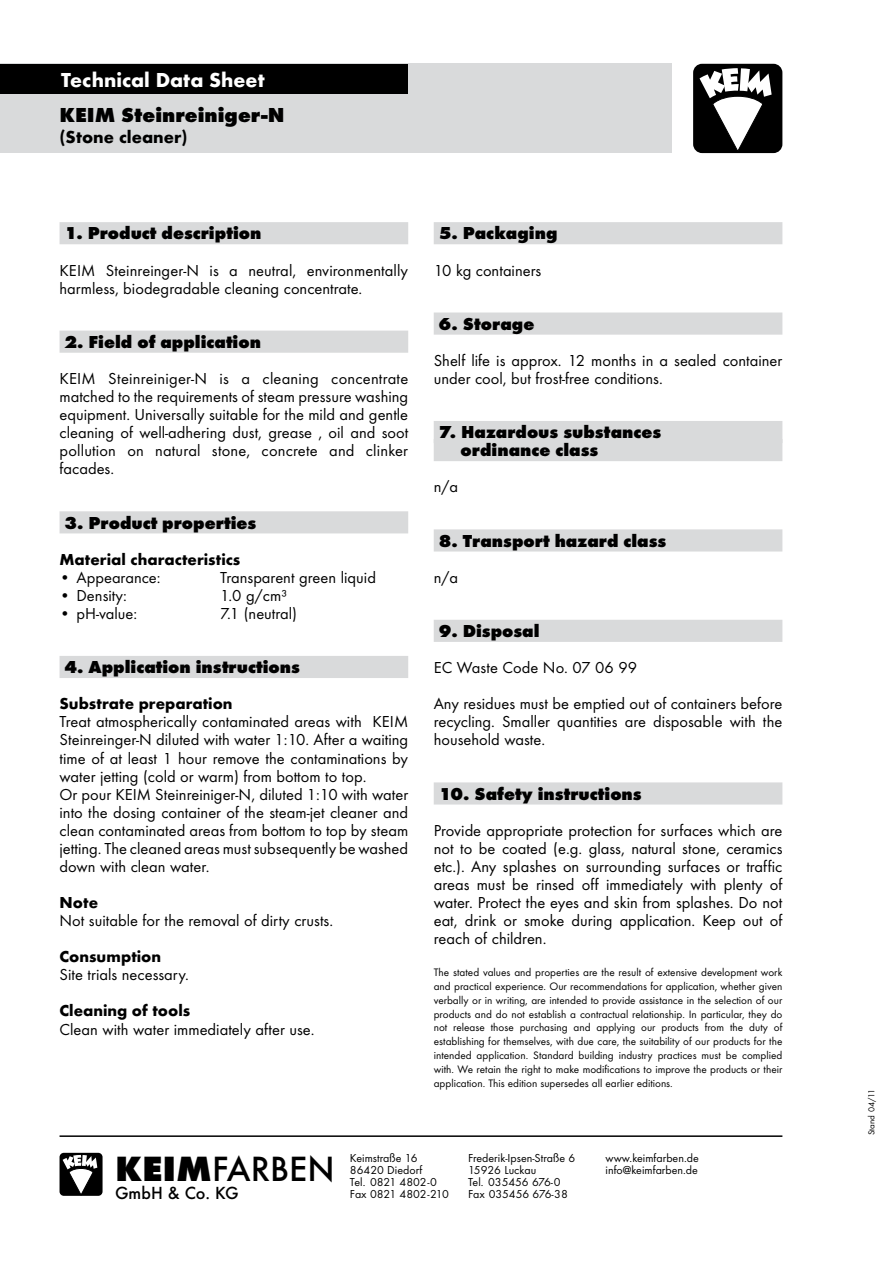
<style>
.page{position:relative;width:893px;height:1263px;background:#fff}
.page>*{position:absolute;margin:0;border:0;box-sizing:border-box;transform-origin:0 0}
.t1{font:500 36.45px "Futura T";color:#000}
.t2{font:800 21px "Futura T";color:#000}
.t3{font:700 21px "Futura T";color:#fff}
.t4{font:500 18.15px "Futura T";color:#000}
.t5{font:800 18px/18px "Futura T";color:#000}
.t6{font:700 18px "Futura T";color:#000}
.t7{font:16.5px/18px "Futura T";color:#000}
.t8{font:700 16.5px "Futura T";color:#000}
.t9{font:12px/12px "Futura T";color:#000}
.t10{font:11.25px/13.8px "Futura T";color:#000;text-align:justify}
.t11{font:9px "Futura T";color:#000}
.s1{font-weight:800}
</style>
<div class="page">
<div style="left:0;top:64px;width:64px;height:89px;background:#d9dadb"></div>
<div style="left:0;top:64px;width:64px;height:30px;background:#000"></div>
<div style="left:60px;top:64px;width:612px;height:89px;background:#d9dadb"></div>
<div style="left:60px;top:64px;width:348px;height:30px;background:#000"></div>
<div style="left:693px;top:64px;width:89px;height:89px;background:#000;border-radius:9px"></div>
<svg style="left:699px;top:68px;width:73px;height:82px"></svg>
<div style="left:434px;top:222px;width:348px;height:22px;background:#d9dadb"></div>
<div style="left:434px;top:312px;width:348px;height:23px;background:#d9dadb"></div>
<div style="left:434px;top:421px;width:348px;height:22px;background:#d9dadb"></div>
<div style="left:434px;top:439px;width:348px;height:22px;background:#d9dadb"></div>
<div style="left:434px;top:529px;width:348px;height:22px;background:#d9dadb"></div>
<div style="left:434px;top:620px;width:348px;height:22px;background:#d9dadb"></div>
<div style="left:434px;top:782px;width:348px;height:22px;background:#d9dadb"></div>
<div style="left:60px;top:222px;width:348px;height:22px;background:#d9dadb"></div>
<div style="left:60px;top:331px;width:348px;height:22px;background:#d9dadb"></div>
<div style="left:60px;top:511px;width:348px;height:22px;background:#d9dadb"></div>
<div style="left:60px;top:656px;width:348px;height:22px;background:#d9dadb"></div>
<div style="left:60px;top:1153px;width:43px;height:43px;background:#000;border-radius:4px"></div>
<svg style="left:63px;top:1155px;width:34px;height:39px"></svg>
<hr style="left:60px;top:1135px;width:722px;height:2px;background:#000">
<p class="t3" style="left:61px;top:67px;width:205px">Technical Data Sheet</p>
<p class="t2" style="left:60px;top:102px;width:227px">KEIM Steinreiniger-N</p>
<p class="t6" style="left:60px;top:126px;width:129px">(Stone cleaner)</p>
<p class="t5" style="left:64px;top:224px;width:198px">1. Product description</p>
<p class="t7" style="left:60px;top:261px;width:350px">KEIM Steinreinger-N is a neutral, environmentally harmless, biodegradable cleaning concentrate.</p>
<p class="t5" style="left:64px;top:333px;width:198px">2. Field of application</p>
<p class="t7" style="left:60px;top:369px;width:350px;text-align:justify">KEIM Steinreiniger-N is a cleaning concentrate matched to the requirements of steam pressure washing equipment. Universally suitable for the mild and gentle cleaning of well-adhering dust, grease , oil and soot pollution on natural stone, concrete and clinker facades.</p>
<p class="t5" style="left:64px;top:513px;width:193px">3. Product properties</p>
<p class="t8" style="left:60px;top:549px;width:182px">Material characteristics</p>
<p class="t7" style="left:60px;top:568px;width:103px">• Appearance:</p>
<p class="t7" style="left:220px;top:568px;width:157px">Transparent green liquid</p>
<p class="t7" style="left:60px;top:586px;width:69px">• Density:</p>
<p class="t7" style="left:220px;top:586px;width:69px">1.0 g/cm³</p>
<p class="t7" style="left:60px;top:604px;width:79px">• pH-value:</p>
<p class="t7" style="left:220px;top:604px;width:79px">7.1 (neutral)</p>
<p class="t5" style="left:64px;top:658px;width:237px">4. Application instructions</p>
<p class="t8" style="left:60px;top:694px;width:175px">Substrate preparation</p>
<p class="t7" style="left:60px;top:713px;width:350px">Treat atmospherically contaminated areas with KEIM Steinreinger-N diluted with water 1:10. After a waiting time of at least 1 hour remove the contaminations by water jetting (cold or warm) from bottom to top.<br>Or pour KEIM Steinreiniger-N, diluted 1:10 with water into the dosing container of the steam-jet cleaner and clean contaminated areas from bottom to top by steam jetting. The cleaned areas must subsequently be washed down with clean water.</p>
<p class="t8" style="left:60px;top:893px;width:40px">Note</p>
<p class="t7" style="left:60px;top:911px;width:275px">Not suitable for the removal of dirty crusts.</p>
<p class="t8" style="left:60px;top:947px;width:103px">Consumption</p>
<p class="t7" style="left:60px;top:966px;width:131px">Site trials necessary.</p>
<p class="t8" style="left:60px;top:1001px;width:132px">Cleaning of tools</p>
<p class="t7" style="left:60px;top:1020px;width:257px">Clean with water immediately after use.</p>
<p class="t5" style="left:439px;top:224px;width:120px">5. Packaging</p>
<p class="t7" style="left:434px;top:261px;width:109px">10 kg containers</p>
<p class="t5" style="left:439px;top:315px;width:97px">6. Storage</p>
<p class="t7" style="left:434px;top:351px;width:350px">Shelf life is approx. 12 months in a sealed container under cool, but frost-free conditions.</p>
<p class="t5" style="left:461px;top:423px;width:202px;text-indent:-22px">7. Hazardous substances ordinance class</p>
<p class="t7" style="left:434px;top:478px;width:26px">n/a</p>
<p class="t5" style="left:439px;top:531px;width:229px">8. Transport hazard class</p>
<p class="t7" style="left:434px;top:568px;width:26px">n/a</p>
<p class="t5" style="left:439px;top:622px;width:102px">9. Disposal</p>
<p class="t7" style="left:434px;top:649px;width:350px;line-height:36.2px">EC Waste Code No. 07 06 99<br>Any residues must be emptied out of containers before</p>
<p class="t7" style="left:434px;top:713px;width:350px">recycling. Smaller quantities are disposable with the household waste.</p>
<p class="t5" style="left:439px;top:784px;width:205px">10. Safety instructions</p>
<p class="t7" style="left:434px;top:821px;width:350px;text-align:justify">Provide appropriate protection for surfaces which are not to be coated (e.g. glass, natural stone, ceramics etc.). Any splashes on surrounding surfaces or traffic areas must be rinsed off immediately with plenty of water. Protect the eyes and skin from splashes. Do not eat, drink or smoke during application. Keep out of reach of children.</p>
<p class="t10" style="left:434px;top:965px;width:350px">The stated values and properties are the result of extensive development work and practical experience. Our recommendations for application, whether given verbally or in writing, are intended to provide assistance in the selection of our products and do not establish a contractual relationship. In particular, they do not release those purchasing and applying our products from the duty of establishing for themselves, with due care, the suitability of our products for the intended application. Standard building industry practices must be complied with. We retain the right to make modifications to improve the products or their application. This edition supersedes all earlier editions.</p>
<p class="t9" style="left:350px;top:1151px;width:100px">Keimstraße 16<br>86420 Diedorf<br>Tel. 0821 4802-0<br>Fax 0821 4802-210</p>
<p class="t9" style="left:468px;top:1151px;width:109px">Frederik-Ipsen-Straße 6<br>15926 Luckau<br>Tel. 035456 676-0<br>Fax 035456 676-38</p>
<p class="t9" style="left:606px;top:1151px;width:95px">www.keimfarben.de</p>
<h1 class="t1" style="left:115px;top:1148px;width:221px"><span class="s1">KEIM</span>FARBEN</h1>
<p class="t9" style="left:606px;top:1163px;width:94px">info@keimfarben.de</p>
<p class="t4" style="left:115px;top:1183px;width:125px">GmbH &amp; Co. KG</p>
<p class="t11" style="left:866px;top:1135px;width:48px;rotate:-90deg">Stand 04/11</p>
</div>
